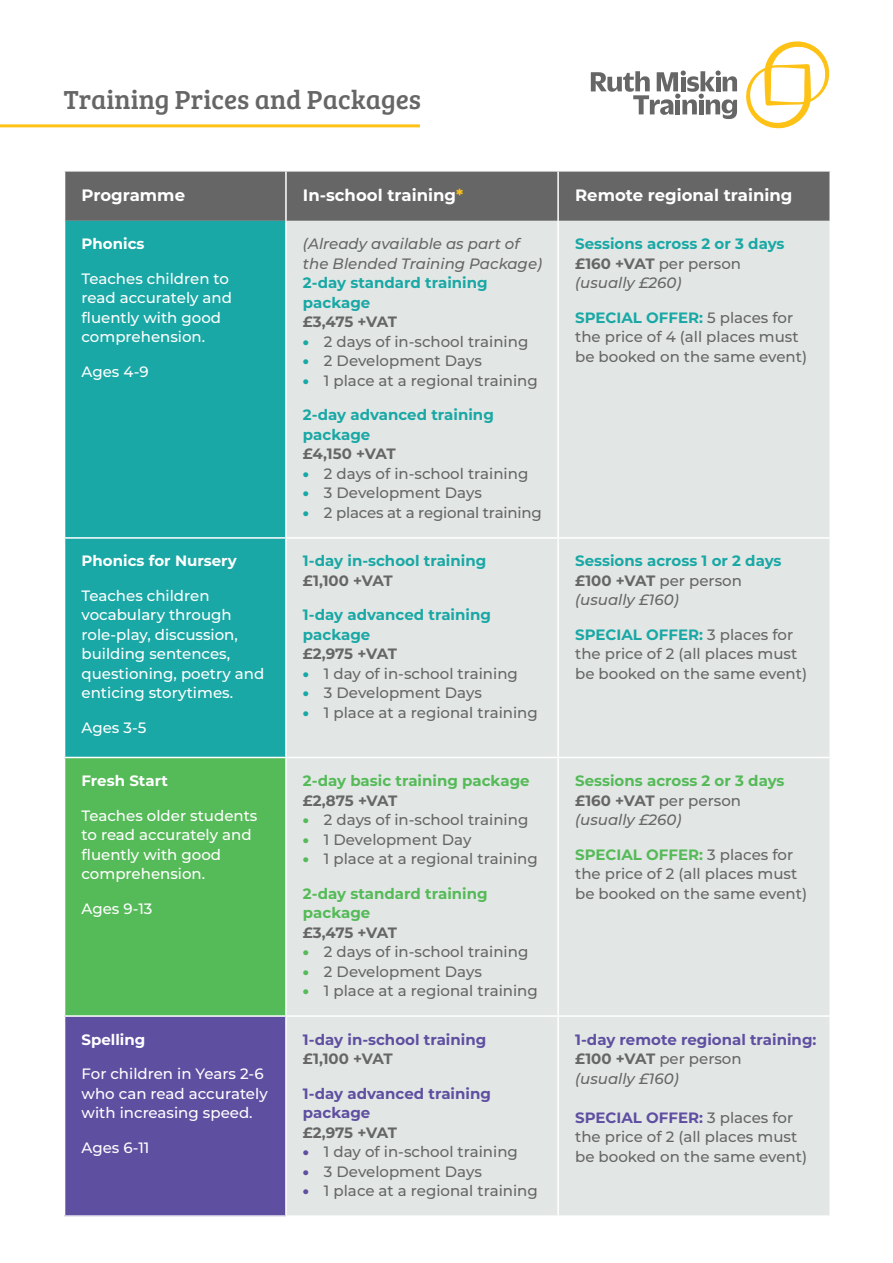
<style>
.page{position:relative;width:893px;height:1263px;background:#fff}
.page>*{position:absolute;margin:0;border:0;box-sizing:border-box;transform-origin:0 0}
.t1{font:27px "Bree Serif";color:#666}
.t2{font:700 16.5px "Montserrat";color:#fff}
.t3{font:500 15px/19.5px "Montserrat";color:#666}
.t4{font:500 15px/19.5px "Montserrat";color:#fff}
.t5{font:italic 500 15px/19.5px "Montserrat";color:#666}
.t6{font:700 15px/19.5px "Montserrat";color:#19a8a5}
.t7{font:700 15px/19.5px "Montserrat";color:#5f4fa1}
.t8{font:700 15px/19.5px "Montserrat";color:#55ba58}
.t9{font:700 15px "Montserrat";letter-spacing:-.035em;color:#666}
.t10{font:700 15px "Montserrat";color:#fff}
.s1{color:#fdc215}
.s2{font-weight:700;font-style:normal}
.s3{font-style:normal}
.s4{font-weight:700;color:#19a8a5}
.s5{font-weight:900;color:#19a8a5}
.s6{color:#666}
.s7{font-weight:900;color:#55ba58}
.s8{font-weight:900;color:#5f4fa1}
.s9{font-weight:700;color:#55ba58}
.s10{font-weight:700;color:#5f4fa1}
</style>
<div class="page">
<svg style="left:746px;top:41px;width:84px;height:88px"></svg>
<svg style="left:591px;top:71px;width:146px;height:48px"></svg>
<hr style="left:0;top:124px;width:420px;height:3px;background:#fdc215">
<div style="left:65px;top:172px;width:764px;height:49px;background:#666"></div>
<div style="left:65px;top:221px;width:220px;height:536px;background:#19a8a5"></div>
<div style="left:287px;top:221px;width:542px;height:994px;background:#e2e7e5"></div>
<div style="left:65px;top:757px;width:221px;height:259px;background:#55ba58"></div>
<div style="left:65px;top:1016px;width:221px;height:200px;background:#5f4fa1"></div>
<hr style="left:285px;top:172px;width:2px;height:49px;background:#fff">
<hr style="left:557px;top:172px;width:2px;height:49px;background:#fff">
<hr style="left:557px;top:221px;width:2px;height:316px;background:#fff">
<hr style="left:64px;top:537px;width:222px;height:2px;background:#fff">
<hr style="left:286px;top:537px;width:272px;height:2px;background:#fff">
<hr style="left:558px;top:537px;width:273px;height:2px;background:#fff">
<hr style="left:557px;top:539px;width:2px;height:218px;background:#fff">
<hr style="left:64px;top:757px;width:222px;height:1px;background:#fff">
<hr style="left:286px;top:757px;width:272px;height:1px;background:#fff">
<hr style="left:285px;top:758px;width:2px;height:257px;background:#fff">
<hr style="left:558px;top:757px;width:273px;height:1px;background:#fff">
<hr style="left:557px;top:758px;width:2px;height:257px;background:#fff">
<hr style="left:64px;top:1015px;width:222px;height:2px;background:#fff">
<hr style="left:286px;top:1015px;width:272px;height:2px;background:#fff">
<hr style="left:285px;top:1017px;width:2px;height:198px;background:#fff">
<hr style="left:558px;top:1015px;width:273px;height:2px;background:#fff">
<hr style="left:557px;top:1017px;width:2px;height:198px;background:#fff">
<hr style="left:64px;top:1215px;width:222px;height:2px;background:#fff">
<p class="t1" style="left:64px;top:80px;width:359px">Training Prices and Packages</p>
<p class="t2" style="left:82px;top:183px;width:105px">Programme</p>
<p class="t2" style="left:303px;top:183px;width:162px">In-school training<span class="s1">*</span></p>
<p class="t2" style="left:575px;top:183px;width:219px">Remote regional training</p>
<p class="t10" style="left:82px;top:233px;width:64px">Phonics</p>
<p class="t4" style="left:82px;top:268px;width:152px">Teaches children to read accurately and fluently with good comprehension.</p>
<p class="t4" style="left:82px;top:361px;width:69px">Ages 4-9</p>
<p class="t6" style="left:575px;top:234px;width:211px">Sessions across 2 or 3 days</p>
<p class="t5" style="left:575px;top:253px;width:167px"><span class="s2">£160 +VAT</span> <span class="s3">per person </span>(usually £260)</p>
<p class="t3" style="left:575px;top:307px;width:234px"><span class="s4">SPECIAL OFFER:</span> 5 places for the price of 4 (all places must be booked on the same event)</p>
<p class="t5" style="left:303px;top:234px;width:241px">(Already available as part of the Blended Training Package)</p>
<p class="t6" style="left:303px;top:273px;width:186px">2-day standard training package</p>
<p class="t9" style="left:303px;top:311px;width:96px">£3,475 +VAT</p>
<p class="t3" style="left:303px;top:331px;width:227px"><span class="s5">•</span> 2 days of in-school training</p>
<p class="t3" style="left:303px;top:351px;width:180px"><span class="s5">•</span> 2 Development Days</p>
<p class="t3" style="left:303px;top:370px;width:236px"><span class="s5">•</span> 1 place at a regional training</p>
<p class="t6" style="left:303px;top:405px;width:192px">2-day advanced training package</p>
<p class="t9" style="left:303px;top:443px;width:94px">£4,150 +VAT</p>
<p class="t3" style="left:303px;top:463px;width:227px"><span class="s5">•</span> 2 days of in-school training</p>
<p class="t3" style="left:303px;top:483px;width:180px"><span class="s5">•</span> 3 Development Days</p>
<p class="t3" style="left:303px;top:502px;width:240px"><span class="s5">•</span> 2 places at a regional training</p>
<p class="t10" style="left:82px;top:550px;width:157px">Phonics for Nursery</p>
<p class="t4" style="left:82px;top:585px;width:184px">Teaches children vocabulary through role-play, discussion, building sentences, questioning, poetry and enticing storytimes.</p>
<p class="t4" style="left:82px;top:717px;width:66px">Ages 3-5</p>
<p class="t10" style="left:82px;top:770px;width:88px">Fresh Start</p>
<p class="t4" style="left:82px;top:805px;width:177px">Teaches older students to read accurately and fluently with good comprehension.</p>
<p class="t4" style="left:82px;top:898px;width:72px">Ages 9-13</p>
<p class="t10" style="left:82px;top:1028px;width:65px">Spelling</p>
<p class="t4" style="left:82px;top:1063px;width:188px">For children in Years 2-6 who can read accurately with increasing speed.</p>
<p class="t4" style="left:82px;top:1137px;width:69px">Ages 6-11</p>
<p class="t6" style="left:303px;top:551px;width:185px">1-day in-school training <span class="s6">£1,100 +VAT</span></p>
<p class="t6" style="left:303px;top:605px;width:189px">1-day advanced training package</p>
<p class="t9" style="left:303px;top:643px;width:95px">£2,975 +VAT</p>
<p class="t3" style="left:303px;top:663px;width:216px"><span class="s5">•</span> 1 day of in-school training</p>
<p class="t3" style="left:303px;top:683px;width:180px"><span class="s5">•</span> 3 Development Days</p>
<p class="t3" style="left:303px;top:702px;width:236px"><span class="s5">•</span> 1 place at a regional training</p>
<p class="t8" style="left:303px;top:770px;width:228px">2-day basic training package</p>
<p class="t9" style="left:303px;top:789px;width:96px">£2,875 +VAT</p>
<p class="t3" style="left:303px;top:809px;width:227px"><span class="s7">•</span> 2 days of in-school training</p>
<p class="t3" style="left:303px;top:829px;width:170px"><span class="s7">•</span> 1 Development Day</p>
<p class="t3" style="left:303px;top:848px;width:236px"><span class="s7">•</span> 1 place at a regional training</p>
<p class="t8" style="left:303px;top:883px;width:186px">2-day standard training package</p>
<p class="t9" style="left:303px;top:921px;width:96px">£3,475 +VAT</p>
<p class="t3" style="left:303px;top:941px;width:227px"><span class="s7">•</span> 2 days of in-school training</p>
<p class="t3" style="left:303px;top:961px;width:180px"><span class="s7">•</span> 2 Development Days</p>
<p class="t3" style="left:303px;top:980px;width:236px"><span class="s7">•</span> 1 place at a regional training</p>
<p class="t7" style="left:303px;top:1029px;width:185px">1-day in-school training</p>
<p class="t9" style="left:303px;top:1048px;width:91px">£1,100 +VAT</p>
<p class="t7" style="left:303px;top:1083px;width:189px">1-day advanced training package</p>
<p class="t9" style="left:303px;top:1121px;width:95px">£2,975 +VAT</p>
<p class="t3" style="left:303px;top:1141px;width:216px"><span class="s8">•</span> 1 day of in-school training</p>
<p class="t3" style="left:303px;top:1161px;width:180px"><span class="s8">•</span> 3 Development Days</p>
<p class="t3" style="left:303px;top:1180px;width:236px"><span class="s8">•</span> 1 place at a regional training</p>
<p class="t6" style="left:575px;top:551px;width:208px">Sessions across 1 or 2 days</p>
<p class="t5" style="left:575px;top:570px;width:168px"><span class="s2">£100 +VAT</span> <span class="s3">per person </span>(usually £160)</p>
<p class="t3" style="left:575px;top:624px;width:234px"><span class="s4">SPECIAL OFFER:</span> 3 places for the price of 2 (all places must be booked on the same event)</p>
<p class="t8" style="left:575px;top:770px;width:211px">Sessions across 2 or 3 days</p>
<p class="t5" style="left:575px;top:790px;width:167px"><span class="s2">£160 +VAT</span> <span class="s3">per person </span>(usually £260)</p>
<p class="t3" style="left:575px;top:844px;width:234px"><span class="s9">SPECIAL OFFER:</span> 3 places for the price of 2 (all places must be booked on the same event)</p>
<p class="t7" style="left:575px;top:1029px;width:243px">1-day remote regional training:</p>
<p class="t5" style="left:575px;top:1048px;width:168px"><span class="s2">£100 +VAT</span> <span class="s3">per person </span>(usually £160)</p>
<p class="t3" style="left:575px;top:1107px;width:234px"><span class="s10">SPECIAL OFFER:</span> 3 places for the price of 2 (all places must be booked on the same event)</p>
</div>
